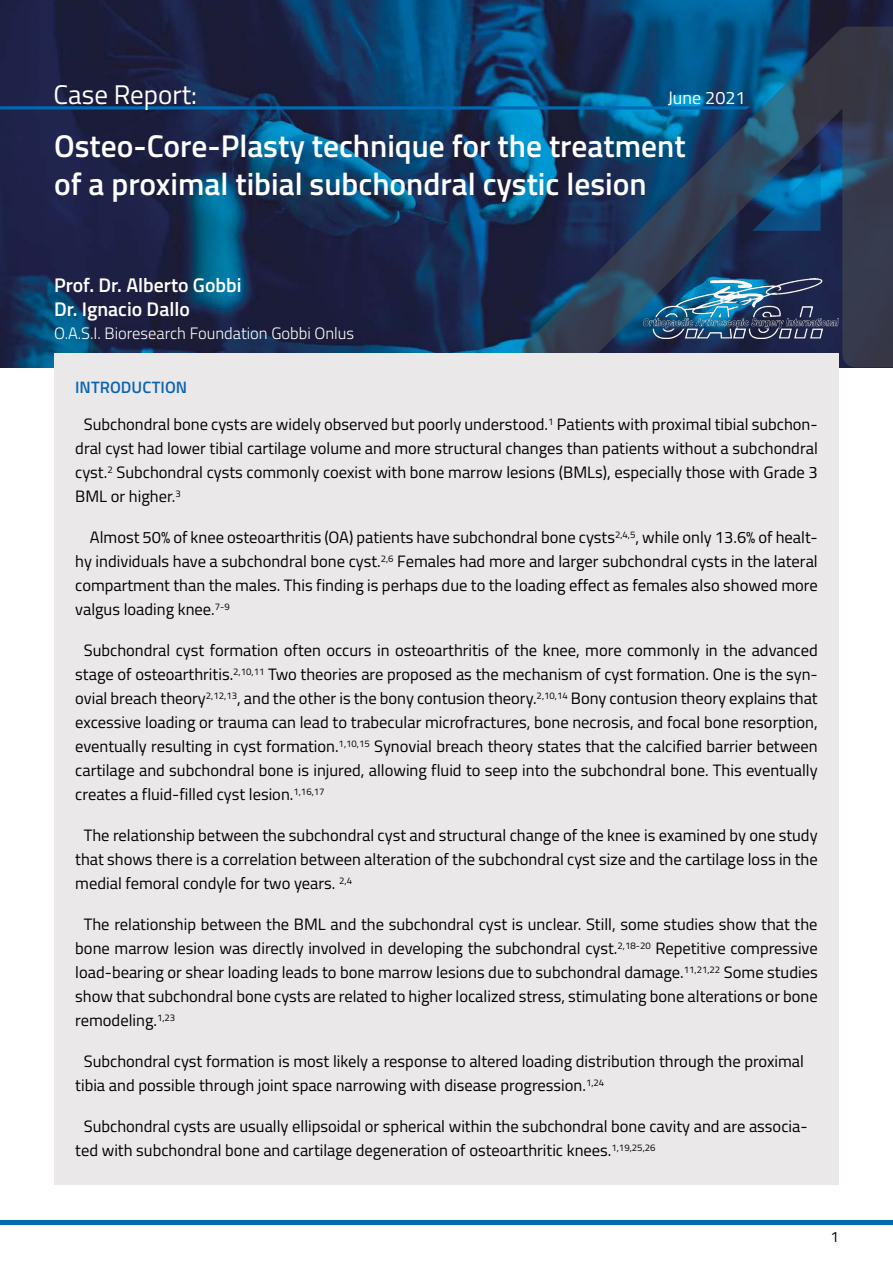
<style>
.page{position:relative;width:893px;height:1263px;background:#fff}
.page>*{position:absolute;margin:0;border:0;box-sizing:border-box;transform-origin:0 0}
.t1{font:600 31.5px/37.8px "Titillium";color:#fff}
.t2{font:27px "Titillium";color:#fff}
.t3{font:600 19.8px/23.7px "Titillium";color:#fff}
.t4{font:18px "Titillium";color:#fff}
.t5{font:16.5px/24px "Titillium";color:#000;text-align:justify}
.t6{font:300 16.5px "Titillium";color:#fff}
.t7{font:600 16.5px "Titillium";color:#0d64ae}
.t8{font:15px "Titillium";color:#000}
</style>
<div class="page">
<img style="left:0;top:0;width:893px;height:367px">
<svg style="left:0;top:106px;width:521px;height:3px;background:#0264a9"></svg>
<svg style="left:521px;top:27px;width:372px;height:340px;background:#1d3f61"></svg>
<svg style="left:752px;top:163px;width:69px;height:68px;background:#0e598a"></svg>
<hr style="left:0;top:1220px;width:893px;height:4px;background:#006bb3">
<div style="left:54px;top:353px;width:785px;height:831px;background:#eae8e9"></div>
<img style="left:643px;top:278px;width:196px;height:60px">
<h2 class="t2" style="left:54px;top:83px;width:145px">Case Report:</h2>
<h1 class="t1" style="left:54px;top:130px;width:633px">Osteo-Core-Plasty technique for the treatment of a proximal tibial subchondral cystic lesion</h1>
<p class="t4" style="left:668px;top:90px;width:79px">June 2021</p>
<p class="t3" style="left:54px;top:275px;width:189px">Prof. Dr. Alberto Gobbi<br>Dr. Ignacio Dallo</p>
<p class="t6" style="left:54px;top:327px;width:302px">O.A.S.I. Bioresearch Foundation Gobbi Onlus</p>
<p class="t7" style="left:75px;top:381px;width:113px">INTRODUCTION</p>
<p class="t5" style="left:75px;top:414px;width:744px;text-indent:8px">Subchondral bone cysts are widely observed but poorly understood.<sup>1</sup> Patients with proximal tibial subchon&shy;dral cyst had lower tibial cartilage volume and more structural changes than patients without a subchondral cyst.<sup>2</sup> Subchondral cysts commonly coexist with bone marrow lesions (BMLs), especially those with Grade 3<br>BML or higher.<sup>3</sup></p>
<p class="t5" style="left:75px;top:527px;width:744px;text-indent:15px">Almost 50% of knee osteoarthritis (OA) patients have subchondral bone cysts<sup>2,4,5</sup>, while only 13.6% of healt&shy;hy individuals have a subchondral bone cyst.<sup>2,6</sup> Females had more and larger subchondral cysts in the lateral compartment than the males. This finding is perhaps due to the loading effect as females also showed more valgus loading knee.<sup>7-9</sup></p>
<p class="t5" style="left:75px;top:640px;width:744px;text-indent:9px">Subchondral cyst formation often occurs in osteoarthritis of the knee, more commonly in the advanced stage of osteoarthritis.<sup>2,10,11</sup> Two theories are proposed as the mechanism of cyst formation. One is the syn&shy;ovial breach theory<sup>2,12,13</sup>, and the other is the bony contusion theory.<sup>2,10,14</sup> Bony contusion theory explains that excessive loading or trauma can lead to trabecular microfractures, bone necrosis, and focal bone resorption, eventually resulting in cyst formation.<sup>1,10,15</sup> Synovial breach theory states that the calcified barrier between cartilage and subchondral bone is injured, allowing fluid to seep into the subchondral bone. This eventually creates a fluid-filled cyst lesion.<sup>1,16,17</sup></p>
<p class="t5" style="left:75px;top:825px;width:744px;text-indent:8px">The relationship between the subchondral cyst and structural change of the knee is examined by one study that shows there is a correlation between alteration of the subchondral cyst size and the cartilage loss in the medial femoral condyle for two years. <sup>2,4</sup></p>
<p class="t5" style="left:75px;top:914px;width:744px;text-indent:9px">The relationship between the BML and the subchondral cyst is unclear. Still, some studies show that the bone marrow lesion was directly involved in developing the subchondral cyst.<sup>2,18-20</sup> Repetitive compressive load-bearing or shear loading leads to bone marrow lesions due to subchondral damage.<sup>11,21,22</sup> Some studies show that subchondral bone cysts are related to higher localized stress, stimulating bone alterations or bone remodeling.<sup>1,23</sup></p>
<p class="t5" style="left:75px;top:1051px;width:730px;text-indent:8px">Subchondral cyst formation is most likely a response to altered loading distribution through the proximal tibia and possible through joint space narrowing with disease progression.<sup>1,24</sup></p>
<p class="t5" style="left:75px;top:1116px;width:734px;text-indent:8px">Subchondral cysts are usually ellipsoidal or spherical within the subchondral bone cavity and are associa&shy;ted with subchondral bone and cartilage degeneration of osteoarthritic knees.<sup>1,19,25,26</sup></p>
<p class="t8" style="left:831px;top:1230px;width:10px">1</p>
</div>
